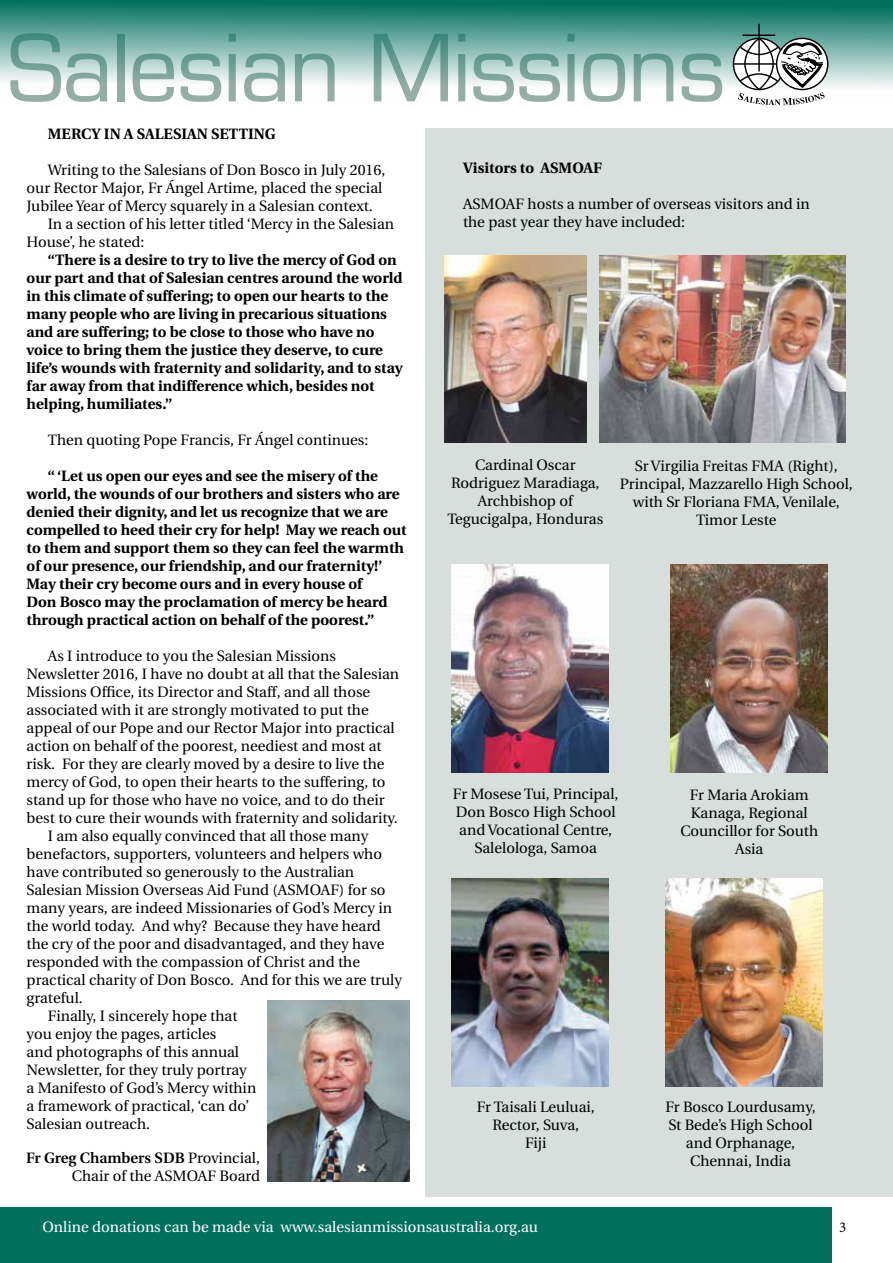
<style>
.page{position:relative;width:893px;height:1263px;background:#fff}
.page>*{position:absolute;margin:0;border:0;box-sizing:border-box;transform-origin:0 0}
.t1{font:90px "Eurostile";letter-spacing:-.025em;color:#96afa6}
.t2{font:15px/18px "Utopia";color:#000;text-align:center}
.t3{font:700 15px/18px "Utopia";color:#000}
.t4{font:15px "Utopia";color:#fff}
.t5{font:15px "Minion Pro";color:#000}
.s1{font-weight:600}
</style>
<div class="page">
<div style="left:425px;top:128px;width:468px;height:1068px;background:#d7dedb"></div>
<div style="left:0;top:1208px;width:831px;height:55px;background:#006f5d"></div>
<img style="left:267px;top:1000px;width:142px;height:182px">
<div style="left:0;top:0;width:893px;height:102px;background:linear-gradient(to bottom,#006d5b,#fff)"></div>
<svg style="left:733px;top:38px;width:52px;height:52px"></svg>
<hr style="left:758px;top:24px;width:2px;height:48px;background:#000">
<hr style="left:743px;top:35px;width:32px;height:1px;background:#000">
<hr style="left:733px;top:63px;width:44px;height:2px;background:#000">
<svg style="left:738px;top:37px;width:87px;height:68px"></svg>
<img style="left:451px;top:564px;width:157px;height:208px">
<img style="left:445px;top:256px;width:142px;height:187px">
<img style="left:671px;top:564px;width:157px;height:208px">
<img style="left:600px;top:256px;width:245px;height:187px">
<img style="left:451px;top:878px;width:157px;height:208px">
<img style="left:665px;top:878px;width:157px;height:208px">
<h1 class="t1" style="left:7px;top:14px;width:720px">Salesian Missions</h1>
<p class="t3" style="left:48px;top:125px;width:229px">MERCY IN A SALESIAN SETTING</p>
<p class="t2" style="left:48px;top:161px;width:339px">Writing to the Salesians of Don Bosco in July 2016,</p>
<p class="t2" style="left:27px;top:179px;width:357px">our Rector Major, Fr Ángel Artime, placed the special</p>
<p class="t2" style="left:27px;top:197px;width:348px">Jubilee Year of Mercy squarely in a Salesian context.</p>
<p class="t2" style="left:48px;top:215px;width:348px">In a section of his letter titled ‘Mercy in the Salesian</p>
<p class="t2" style="left:27px;top:233px;width:119px">House’, he stated:</p>
<p class="t3" style="left:27px;top:251px;width:378px;text-indent:21px">“There is a desire to try to live the mercy of God on our part and that of Salesian centres around the world in this climate of suffering; to open our hearts to the many people who are living in precarious situations and are suffering; to be close to those who have no voice to bring them the justice they deserve, to cure life’s wounds with fraternity and solidarity, and to stay far away from that indifference which, besides not helping, humiliates.”</p>
<p class="t2" style="left:48px;top:431px;width:322px">Then quoting Pope Francis, Fr Ángel continues:</p>
<p class="t3" style="left:27px;top:467px;width:382px;text-indent:21px">“ ‘Let us open our eyes and see the misery of the world, the wounds of our brothers and sisters who are denied their dignity, and let us recognize that we are compelled to heed their cry for help! May we reach out to them and support them so they can feel the warmth of our presence, our friendship, and our fraternity!’ May their cry become ours and in every house of<br>Don Bosco may the proclamation of mercy be heard through practical action on behalf of the poorest.”</p>
<p class="t2" style="left:48px;top:647px;width:290px">As I introduce to you the Salesian Missions</p>
<p class="t2" style="left:27px;top:665px;width:374px">Newsletter 2016, I have no doubt at all that the Salesian</p>
<p class="t2" style="left:27px;top:683px;width:345px">Missions Office, its Director and Staff, and all those</p>
<p class="t2" style="left:27px;top:701px;width:344px">associated with it are strongly motivated to put the</p>
<p class="t2" style="left:27px;top:719px;width:370px">appeal of our Pope and our Rector Major into practical</p>
<p class="t2" style="left:27px;top:737px;width:357px">action on behalf of the poorest, neediest and most at</p>
<p class="t2" style="left:27px;top:755px;width:359px">risk. For they are clearly moved by a desire to live the</p>
<p class="t2" style="left:27px;top:773px;width:360px">mercy of God, to open their hearts to the suffering, to</p>
<p class="t2" style="left:27px;top:791px;width:359px">stand up for those who have no voice, and to do their</p>
<p class="t2" style="left:27px;top:809px;width:373px">best to cure their wounds with fraternity and solidarity.</p>
<p class="t2" style="left:48px;top:827px;width:322px">I am also equally convinced that all those many</p>
<p class="t2" style="left:27px;top:845px;width:357px">benefactors, supporters, volunteers and helpers who</p>
<p class="t2" style="left:27px;top:863px;width:329px">have contributed so generously to the Australian</p>
<p class="t2" style="left:27px;top:881px;width:360px">Salesian Mission Overseas Aid Fund (ASMOAF) for so</p>
<p class="t2" style="left:27px;top:899px;width:367px">many years, are indeed Missionaries of God’s Mercy in</p>
<p class="t2" style="left:27px;top:917px;width:356px">the world today. And why? Because they have heard</p>
<p class="t2" style="left:27px;top:935px;width:359px">the cry of the poor and disadvantaged, and they have</p>
<p class="t2" style="left:27px;top:953px;width:335px">responded with the compassion of Christ and the</p>
<p class="t2" style="left:27px;top:971px;width:377px">practical charity of Don Bosco. And for this we are truly</p>
<p class="t2" style="left:27px;top:989px;width:58px">grateful.</p>
<p class="t2" style="left:48px;top:1007px;width:191px">Finally, I sincerely hope that</p>
<p class="t2" style="left:27px;top:1025px;width:191px">you enjoy the pages, articles</p>
<p class="t2" style="left:27px;top:1043px;width:214px">and photographs of this annual</p>
<p class="t2" style="left:27px;top:1061px;width:222px">Newsletter, for they truly portray</p>
<p class="t2" style="left:27px;top:1079px;width:231px">a Manifesto of God’s Mercy within</p>
<p class="t2" style="left:27px;top:1097px;width:224px">a framework of practical, ‘can do’</p>
<p class="t2" style="left:27px;top:1115px;width:125px">Salesian outreach.</p>
<p class="t2" style="left:26px;top:1149px;width:235px;text-align:right"><span class="s1">Fr Greg Chambers SDB</span> Provincial,<br>Chair of the ASMOAF Board</p>
<p class="t3" style="left:463px;top:159px;width:141px">Visitors to ASMOAF</p>
<p class="t2" style="left:463px;top:195px;width:348px;text-align:left">ASMOAF hosts a number of overseas visitors and in the past year they have included:</p>
<p class="t2" style="left:447px;top:457px;width:157px">Cardinal Oscar<br>Rodriguez Maradiaga,<br>Archbishop of<br>Tegucigalpa, Honduras</p>
<p class="t2" style="left:620px;top:457px;width:234px">Sr Virgilia Freitas FMA (Right),<br>Principal, Mazzarello High School, with Sr Floriana FMA, Venilale,<br>Timor Leste</p>
<p class="t2" style="left:453px;top:785px;width:167px">Fr Mosese Tui, Principal,<br>Don Bosco High School and Vocational Centre,<br>Salelologa, Samoa</p>
<p class="t2" style="left:680px;top:786px;width:139px">Fr Maria Arokiam<br>Kanaga, Regional<br>Councillor for South<br>Asia</p>
<p class="t2" style="left:477px;top:1098px;width:120px">Fr Taisali Leuluai,<br>Rector, Suva,<br>Fiji</p>
<p class="t2" style="left:665px;top:1098px;width:152px">Fr Bosco Lourdusamy,<br>St Bede’s High School and Orphanage,<br>Chennai, India</p>
<p class="t4" style="left:43px;top:1218px;width:497px">Online donations can be made via www.salesianmissionsaustralia.org.au</p>
<p class="t5" style="left:839px;top:1217px;width:9px">3</p>
</div>
